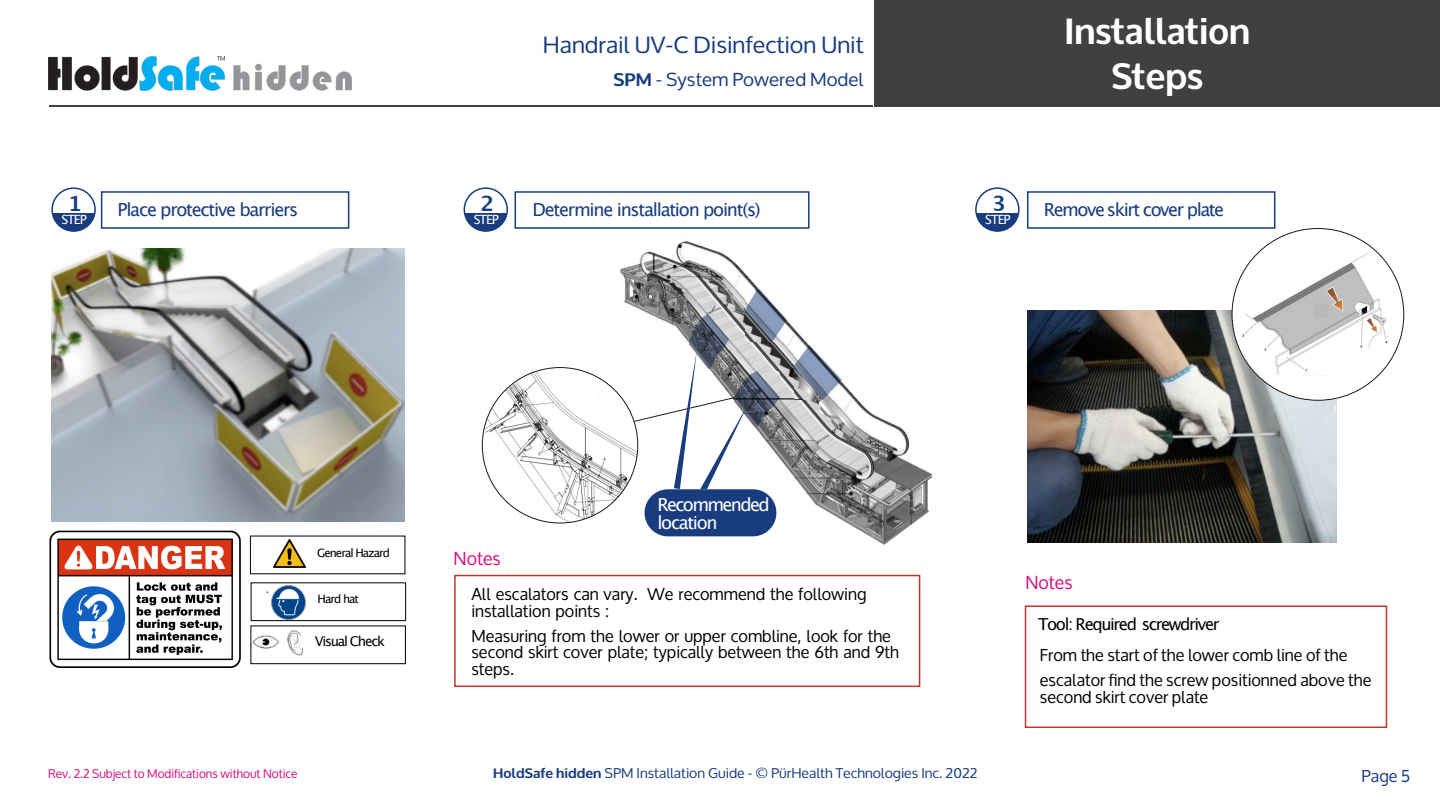
<style>
.page{position:relative;width:1440px;height:810px;background:#fff}
.page>*{position:absolute;margin:0;border:0;box-sizing:border-box;transform-origin:0 0}
.t1{font:700 36px "Oxygen";color:#fff}
.t2{font:22.5px "Oxygen";color:#183c7e;scale:1.05 1}
.t3{font:700 21px "Lucida Grande";color:#183c7e}
.t4{font:18px "Lucida Grande";letter-spacing:-.07em;color:#183c7e}
.t5{font:18px "Oxygen";color:#183c7e;scale:1.05 1}
.t6{font:18px/18.3px "Lucida Grande";letter-spacing:-.095em;color:#fff}
.t7{font:18px "Oxygen";color:#d40f7d}
.t8{font:16.5px/16.5px "Oxygen";color:#000}
.t9{font:16.5px "Lucida Grande";letter-spacing:-.085em;color:#000}
.t10{font:16.5px "Oxygen";color:#183c7e}
.t11{font:13.5px "Oxygen";color:#183c7e;scale:1.05 1}
.t12{font:13.5px "Lucida Grande";letter-spacing:-.09em;color:#000}
.t13{font:12.75px "Lucida Grande";letter-spacing:-.095em;color:#fff}
.t14{font:12px "Oxygen";color:#d40f7d}
.t15{font:11.55px "Lucida Grande";letter-spacing:-.085em;color:#000}
.s1{font-weight:700}
</style>
<div class="page">
<img style="left:49px;top:56px;width:303px;height:35px">
<div style="left:874px;top:0;width:566px;height:107px;background:#404040"></div>
<div style="left:51px;top:187px;width:45px;height:45px;border:2px solid #183c7e;border-radius:50%"></div>
<svg style="left:52px;top:214px;width:43px;height:17px"></svg>
<img style="left:51px;top:249px;width:354px;height:272px">
<img style="left:600px;top:241px;width:333px;height:337px">
<div style="left:515px;top:191px;width:295px;height:38px;border:2px solid #183c7e"></div>
<div style="left:101px;top:191px;width:248px;height:38px;border:2px solid #183c7e"></div>
<div style="left:1027px;top:191px;width:248px;height:38px;border:2px solid #183c7e"></div>
<img style="left:1028px;top:310px;width:309px;height:233px">
<img style="left:749px;top:372px;width:30px;height:54px">
<img style="left:690px;top:314px;width:39px;height:36px">
<img style="left:482px;top:368px;width:156px;height:155px;border-radius:50%">
<img style="left:746px;top:290px;width:40px;height:51px">
<img style="left:794px;top:346px;width:47px;height:53px">
<div style="left:1232px;top:229px;width:172px;height:171px;background:#fff;border-radius:50%"></div>
<img style="left:1239px;top:253px;width:152px;height:123px">
<div style="left:1314px;top:303px;width:15px;height:14px;background:#bababa"></div>
<svg style="left:1326px;top:287px;width:18px;height:25px"></svg>
<svg style="left:1362px;top:317px;width:17px;height:16px"></svg>
<div style="left:464px;top:187px;width:44px;height:45px;border:2px solid #183c7e;border-radius:50%"></div>
<svg style="left:464px;top:214px;width:43px;height:17px"></svg>
<div style="left:975px;top:187px;width:45px;height:45px;border:2px solid #183c7e;border-radius:50%"></div>
<svg style="left:976px;top:214px;width:43px;height:17px"></svg>
<div style="left:454px;top:575px;width:466px;height:112px;border:2px solid #bf372b"></div>
<div style="left:1025px;top:606px;width:362px;height:122px;border:2px solid #bf372b"></div>
<img style="left:253px;top:630px;width:50px;height:26px">
<div style="left:251px;top:582px;width:155px;height:39px;border:1px solid #000"></div>
<div style="left:251px;top:626px;width:155px;height:38px;border:1px solid #000"></div>
<svg style="left:633px;top:350px;width:116px;height:139px"></svg>
<img style="left:49px;top:531px;width:191px;height:137px">
<hr style="left:50px;top:105px;width:823px;height:2px;background:#404040">
<img style="left:273px;top:539px;width:33px;height:28px">
<img style="left:272px;top:586px;width:34px;height:33px">
<h2 class="t2" style="left:543px;top:25px;width:307px">Handrail UV-C Disinfection Unit</h2>
<h1 class="t1" style="left:1064px;top:0;width:187px">Installation</h1>
<p class="t5" style="left:613px;top:64px;width:240px"><span class="s1">SPM</span> - System Powered Model</p>
<h1 class="t1" style="left:1111px;top:45px;width:93px">Steps</h1>
<p class="t3" style="left:68px;top:194px;width:15px">1</p>
<p class="t13" style="left:62px;top:214px;width:27px">STEP</p>
<p class="t3" style="left:480px;top:194px;width:15px">2</p>
<p class="t13" style="left:474px;top:214px;width:27px">STEP</p>
<p class="t3" style="left:992px;top:194px;width:15px">3</p>
<p class="t13" style="left:985px;top:214px;width:27px">STEP</p>
<p class="t4" style="left:118px;top:202px;width:182px">Place protective barriers</p>
<p class="t4" style="left:1044px;top:202px;width:182px">Remove skirt cover plate</p>
<p class="t4" style="left:533px;top:202px;width:230px">Determine installation point(s)</p>
<p class="t15" style="left:317px;top:548px;width:75px">General Hazard</p>
<p class="t15" style="left:318px;top:594px;width:43px">Hard hat</p>
<p class="t12" style="left:315px;top:635px;width:72px">Visual Check</p>
<p class="t7" style="left:454px;top:543px;width:49px">Notes</p>
<p class="t6" style="left:657px;top:496px;width:114px">Recommended location</p>
<p class="t8" style="left:471px;top:585px;width:396px">All escalators can vary. We recommend the following installation points :</p>
<p class="t8" style="left:471px;top:626px;width:429px">Measuring from the lower or upper combline, look for the second skirt cover plate; typically between the 6th and 9th steps.</p>
<p class="t7" style="left:1025px;top:567px;width:49px">Notes</p>
<p class="t9" style="left:1038px;top:617px;width:183px">Tool: Required screwdriver</p>
<p class="t8" style="left:1040px;top:641px;width:333px;line-height:25px">From the start of the lower comb line of the escalator find the screw positionned above the</p>
<p class="t8" style="left:1040px;top:687px;width:170px">second skirt cover plate</p>
<p class="t14" style="left:48px;top:763px;width:251px">Rev. 2.2 Subject to Modifications without Notice</p>
<p class="t11" style="left:493px;top:761px;width:463px"><span class="s1">HoldSafe hidden</span> SPM Installation Guide - © PürHealth Technologies Inc. 2022</p>
<p class="t10" style="left:1362px;top:762px;width:50px">Page 5</p>
</div>
